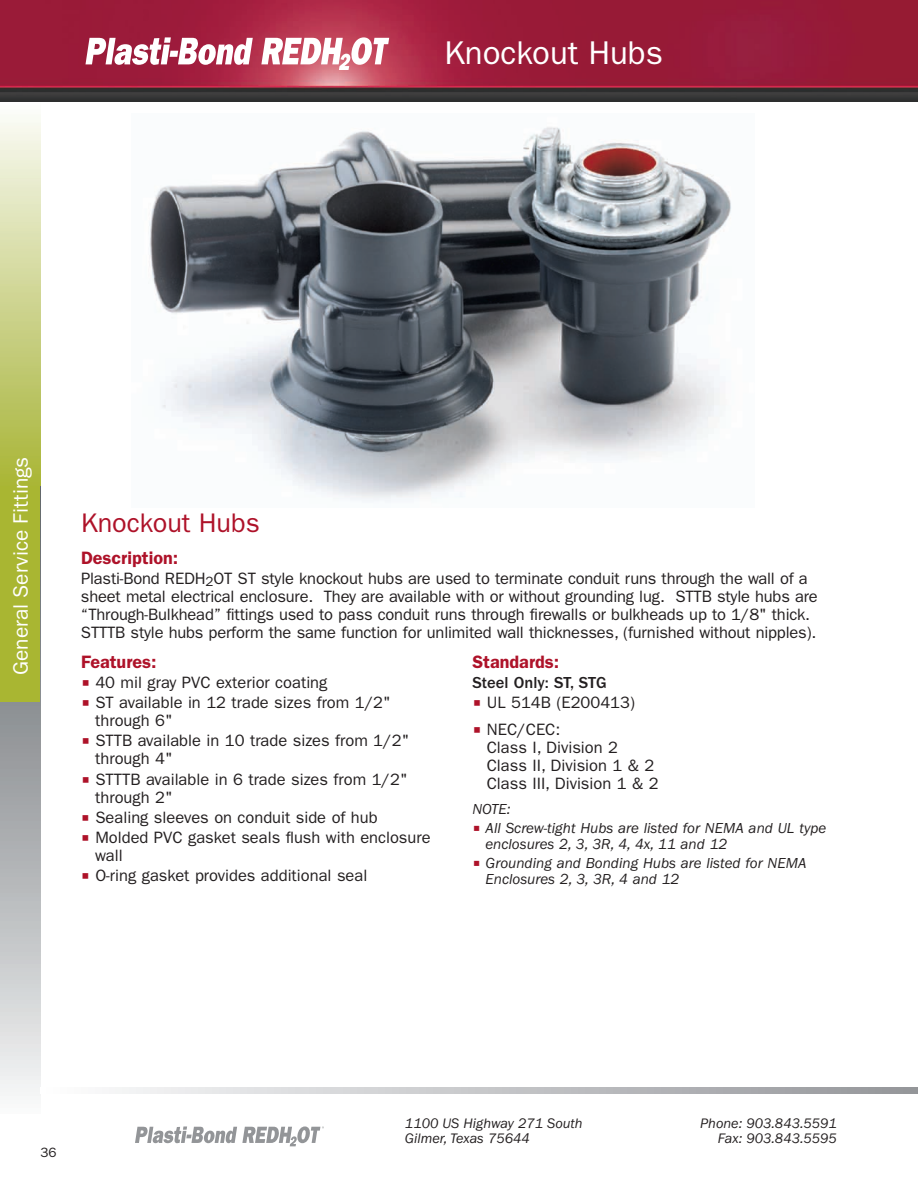
<style>
.page{position:relative;width:918px;height:1188px;background:#fff}
.page>*{position:absolute;margin:0;border:0;box-sizing:border-box;transform-origin:0 0}
.t1{font:33px "ITC Franklin Gothic Std";color:#fff}
.t2{font:27px "ITC Franklin Gothic Std";color:#ae1229}
.t3{font:21px "ITC Franklin Gothic Std";color:#fff}
.t4{font:600 18px "ITC Franklin Gothic Std";color:#ae1229}
.t5{font:16.5px/18px "ITC Franklin Gothic Std";letter-spacing:-.01em;color:#231f20}
.t6{font:500 16.5px "ITC Franklin Gothic Std";color:#231f20}
.t7{font:italic 15px/16.5px "ITC Franklin Gothic Std";color:#231f20}
.t8{font:italic 14.25px/15px "ITC Franklin Gothic Std";color:#231f20;text-align:right}
.t9{font:13.5px "ITC Franklin Gothic Std";color:#231f20}
.s1{font-family:"Lucida Grande";color:#ae1229}
.s2{font-family:"Lucida Grande";font-style:normal;color:#ae1229}
</style>
<div class="page">
<svg style="left:0;top:702px;width:40px;height:394px;background:#bcbec0"></svg>
<svg style="left:115px;top:1087px;width:803px;height:7px;background:#c3c4c6"></svg>
<svg style="left:135px;top:1126px;width:189px;height:20px"></svg>
<div style="left:0;top:101px;width:40px;height:601px;background:#a9b632"></div>
<div style="left:0;top:101px;width:40px;height:385px;background:linear-gradient(to bottom,#fbfcf9,#a7b335)"></div>
<img style="left:0;top:0;width:918px;height:101px">
<svg style="left:86px;top:37px;width:167px;height:28px"></svg>
<svg style="left:261px;top:37px;width:134px;height:33px"></svg>
<img style="left:149px;top:127px;width:583px;height:375px">
<h1 class="t1" style="left:445px;top:41px;width:220px">knockout Hubs</h1>
<p class="t3" style="left:14px;top:675px;width:220px;rotate:-90deg">General Service Fittings</p>
<h2 class="t2" style="left:81px;top:513px;width:180px">knockout Hubs</h2>
<p class="t4" style="left:81px;top:552px;width:99px">description:</p>
<p class="t5" style="left:81px;top:571px;width:738px">Plasti-Bond REDH<sub>2</sub>OT ST style knockout hubs are used to terminate conduit runs through the wall of a sheet metal electrical enclosure. They are available with or without grounding lug. STTB style hubs are “Through-Bulkhead” fittings used to pass conduit runs through firewalls or bulkheads up to 1/8" thick.<br>STTTB style hubs perform the same function for unlimited wall thicknesses, (furnished without nipples).</p>
<p class="t4" style="left:81px;top:656px;width:77px">Features:</p>
<p class="t5" style="left:81px;top:675px;width:248px"><span class="s1">■</span> 40 mil gray PVC exterior coating</p>
<p class="t5" style="left:95px;top:695px;width:297px;text-indent:-14px"><span class="s1">■</span> ST available in 12 trade sizes from 1/2" through 6"</p>
<p class="t5" style="left:95px;top:733px;width:316px;text-indent:-14px"><span class="s1">■</span> STTB available in 10 trade sizes from 1/2" through 4"</p>
<p class="t5" style="left:95px;top:771px;width:314px;text-indent:-14px"><span class="s1">■</span> STTTB available in 6 trade sizes from 1/2" through 2"</p>
<p class="t5" style="left:81px;top:809px;width:298px"><span class="s1">■</span> Sealing sleeves on conduit side of hub</p>
<p class="t5" style="left:95px;top:830px;width:337px;text-indent:-14px"><span class="s1">■</span> Molded PVC gasket seals flush with enclosure wall</p>
<p class="t5" style="left:81px;top:868px;width:288px"><span class="s1">■</span> O-ring gasket provides additional seal</p>
<p class="t4" style="left:472px;top:656px;width:88px">Standards:</p>
<p class="t6" style="left:472px;top:677px;width:136px">STEEL ONLY: ST, STG</p>
<p class="t5" style="left:472px;top:695px;width:164px"><span class="s1">■</span> UL 514B (E200413)</p>
<p class="t5" style="left:487px;top:722px;width:173px;text-indent:-14px"><span class="s1">■</span> NEC/CEC:<br>Class I, Division 2<br>Class II, Division 1 &amp; 2<br>Class III, Division 1 &amp; 2</p>
<p class="t7" style="left:472px;top:802px;width:40px">NOTE:</p>
<p class="t7" style="left:485px;top:821px;width:342px;text-indent:-13px"><span class="s2">■</span> All Screw-tight Hubs are listed for NEMA and UL type enclosures 2, 3, 3R, 4, 4x, 11 and 12</p>
<p class="t7" style="left:485px;top:856px;width:323px;text-indent:-13px"><span class="s2">■</span> Grounding and Bonding Hubs are listed for NEMA<br>Enclosures 2, 3, 3R, 4 and 12</p>
<p class="t9" style="left:40px;top:1147px;width:18px">36</p>
<p class="t8" style="left:405px;top:1117px;width:179px;text-align:left">1100 US Highway 271 South<br>Gilmer, Texas 75644</p>
<p class="t8" style="left:700px;top:1117px;width:138px">Phone: 903.843.5591<br>Fax: 903.843.5595</p>
</div>
